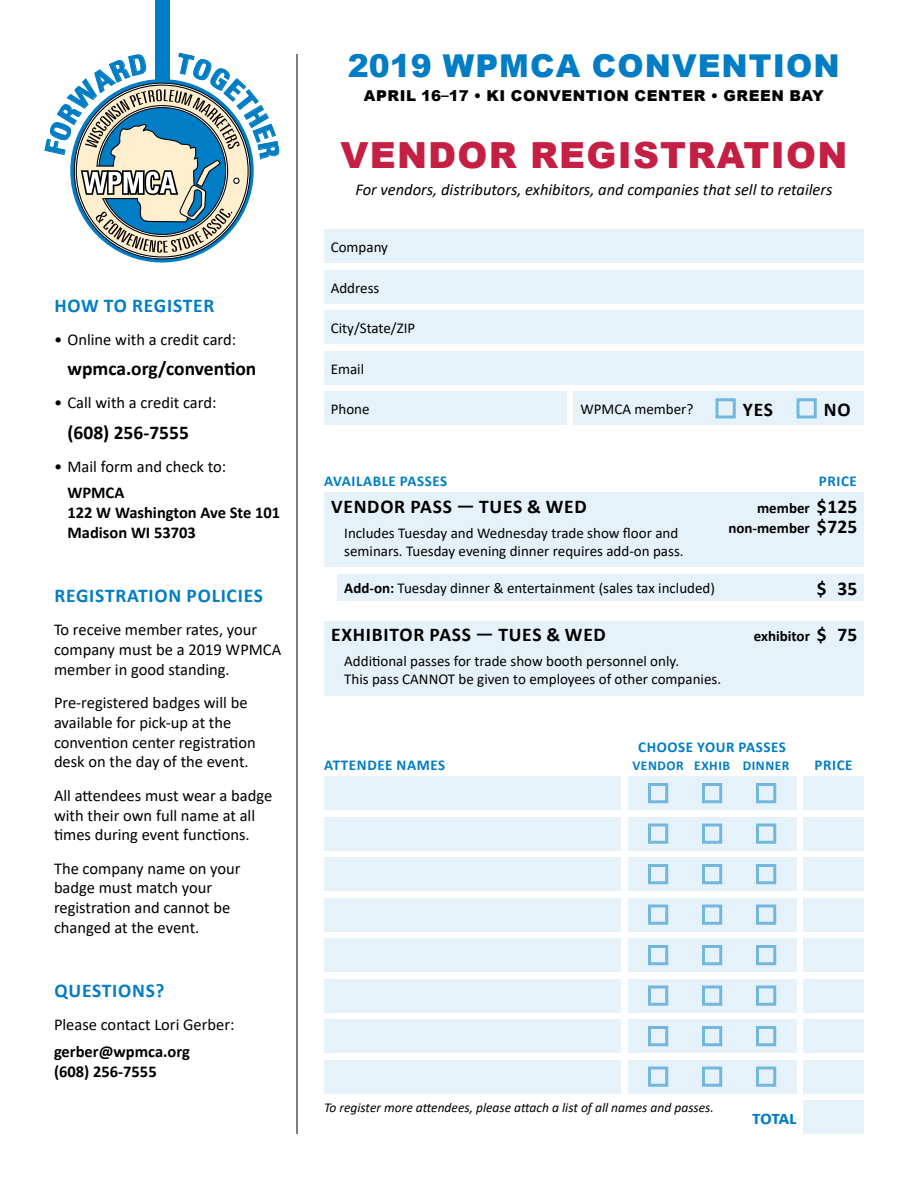
<style>
.page{position:relative;width:918px;height:1188px;background:#fff}
.page>*{position:absolute;margin:0;border:0;box-sizing:border-box;transform-origin:0 0}
.t1{font:900 36px "Arial";letter-spacing:.035em;color:#c51f43}
.t2{font:900 31.5px "Arial";letter-spacing:.035em;color:#007dc5}
.t3{font:700 19.5px "Calibri";letter-spacing:.03em;color:#000}
.t4{font:700 19.5px "Calibri";letter-spacing:.04em;color:#007dc5}
.t5{font:700 19.5px "Calibri";color:#000}
.t6{font:16.5px/19.8px "Calibri";color:#000}
.t7{font:700 16.5px/19.8px "Calibri";color:#000}
.t8{font:italic 16.5px "Calibri";color:#000}
.t9{font:15px/18px "Calibri";color:#000}
.t10{font:700 15px "Calibri";letter-spacing:.04em;color:#007dc5}
.t11{font:900 15px "Arial";letter-spacing:.035em;color:#000}
.t12{font:700 15px/20.2px "Calibri";color:#000;text-align:right}
.t13{font:italic 13.5px "Calibri";color:#000}
.t14{font:700 13.5px "Calibri";letter-spacing:.04em;color:#007dc5}
.s1{font-weight:700}
</style>
<div class="page">
<div style="left:574px;top:392px;width:290px;height:33px;background:#e6f2f9"></div>
<div style="left:324px;top:230px;width:540px;height:33px;background:#e6f2f9"></div>
<div style="left:324px;top:270px;width:540px;height:34px;background:#e6f2f9"></div>
<div style="left:324px;top:310px;width:540px;height:34px;background:#e6f2f9"></div>
<div style="left:324px;top:351px;width:540px;height:34px;background:#e6f2f9"></div>
<div style="left:324px;top:621px;width:540px;height:74px;background:#e6f2f9"></div>
<div style="left:324px;top:493px;width:540px;height:74px;background:#e6f2f9"></div>
<div style="left:338px;top:574px;width:526px;height:27px;background:#e6f2f9"></div>
<svg style="left:628px;top:776px;width:168px;height:34px;background:#d9ebf6"></svg>
<div style="left:324px;top:857px;width:297px;height:34px;background:#e6f2f9"></div>
<div style="left:324px;top:898px;width:297px;height:34px;background:#e6f2f9"></div>
<div style="left:324px;top:938px;width:297px;height:34px;background:#e6f2f9"></div>
<div style="left:324px;top:979px;width:297px;height:33px;background:#e6f2f9"></div>
<div style="left:324px;top:1060px;width:297px;height:34px;background:#e6f2f9"></div>
<div style="left:324px;top:776px;width:297px;height:34px;background:#e6f2f9"></div>
<div style="left:324px;top:817px;width:297px;height:33px;background:#e6f2f9"></div>
<svg style="left:628px;top:817px;width:168px;height:33px;background:#d9ebf6"></svg>
<svg style="left:628px;top:857px;width:168px;height:34px;background:#d9ebf6"></svg>
<svg style="left:628px;top:898px;width:168px;height:34px;background:#d9ebf6"></svg>
<svg style="left:628px;top:938px;width:168px;height:34px;background:#d9ebf6"></svg>
<svg style="left:628px;top:979px;width:168px;height:33px;background:#d9ebf6"></svg>
<svg style="left:628px;top:1060px;width:168px;height:34px;background:#d9ebf6"></svg>
<div style="left:324px;top:1019px;width:297px;height:34px;background:#e6f2f9"></div>
<svg style="left:628px;top:1019px;width:168px;height:34px;background:#d9ebf6"></svg>
<div style="left:803px;top:857px;width:61px;height:34px;background:#e6f2f9"></div>
<div style="left:803px;top:898px;width:61px;height:34px;background:#e6f2f9"></div>
<div style="left:803px;top:938px;width:61px;height:34px;background:#e6f2f9"></div>
<div style="left:803px;top:979px;width:61px;height:33px;background:#e6f2f9"></div>
<div style="left:803px;top:1060px;width:61px;height:34px;background:#e6f2f9"></div>
<div style="left:803px;top:776px;width:61px;height:34px;background:#e6f2f9"></div>
<div style="left:803px;top:817px;width:61px;height:33px;background:#e6f2f9"></div>
<div style="left:803px;top:1019px;width:61px;height:34px;background:#e6f2f9"></div>
<div style="left:803px;top:1100px;width:61px;height:34px;background:#e6f2f9"></div>
<div style="left:324px;top:392px;width:243px;height:33px;background:#e6f2f9"></div>
<hr style="left:297px;top:54px;width:1px;height:1080px;background:#000">
<div style="left:155px;top:0;width:14px;height:88px;background:#007dc5"></div>
<svg style="left:45px;top:51px;width:235px;height:202px"></svg>
<p class="t4" style="left:54px;top:291px;width:123px">HOW TO REGISTER</p>
<p class="t6" style="left:54px;top:329px;width:184px">• Online with a credit card:</p>
<p class="t3" style="left:68px;top:355px;width:190px">WPMCA.ORG/CONVENTION</p>
<p class="t6" style="left:54px;top:393px;width:164px">• Call with a credit card:</p>
<p class="t5" style="left:68px;top:418px;width:123px">(608) 256-7555</p>
<p class="t6" style="left:54px;top:456px;width:174px">• Mail form and check to:</p>
<p class="t7" style="left:67px;top:483px;width:214px">WPMCA<br>122 W WASHINGTON AVE STE 101<br>MADISON WI 53703</p>
<p class="t4" style="left:54px;top:582px;width:46px">REGISTRATIO</p>
<p class="t4" style="left:169px;top:582px;width:78px">N POLICIES</p>
<p class="t6" style="left:54px;top:619px;width:229px">To receive member rates, your company must be a 2019 WPMCA member in good standing.</p>
<p class="t6" style="left:54px;top:692px;width:203px">Pre-registered badges will be available for pick-up at the convention center registration desk on the day of the event.</p>
<p class="t6" style="left:54px;top:785px;width:220px">All attendees must wear a badge with their own full name at all times during event functions.</p>
<p class="t6" style="left:54px;top:858px;width:188px">The company name on your badge must match your registration and cannot be changed at the event.</p>
<p class="t4" style="left:54px;top:977px;width:26px">QUESTIO</p>
<p class="t4" style="left:132px;top:977px;width:34px">NS?</p>
<p class="t6" style="left:54px;top:1014px;width:182px">Please contact Lori Gerber:</p>
<p class="t7" style="left:54px;top:1041px;width:137px">GERBER@WPMCA.ORG (608) 256-7555</p>
<h2 class="t2" style="left:348px;top:42px;width:296px">2019 WPMCA CONVENTION</h2>
<p class="t11" style="left:364px;top:85px;width:462px">APRI L 16–17 • KI CONVENTION CENTER • GREEN BAY</p>
<h1 class="t1" style="left:340px;top:129px;width:508px">VENDOR REGISTRATION</h1>
<p class="t8" style="left:355px;top:178px;width:479px">For vendors, distributors, exhibitors, and companies that sell to retailers</p>
<p class="t9" style="left:331px;top:238px;width:59px">Company</p>
<p class="t9" style="left:331px;top:278px;width:50px">Address</p>
<p class="t9" style="left:331px;top:319px;width:86px">City/State/ZIP</p>
<p class="t9" style="left:331px;top:359px;width:35px">Email</p>
<p class="t9" style="left:331px;top:400px;width:40px">Phone</p>
<p class="t9" style="left:580px;top:400px;width:114px">WPMCA member?</p>
<p class="t3" style="left:743px;top:395px;width:32px">YES</p>
<p class="t3" style="left:824px;top:395px;width:28px">NO</p>
<p class="t10" style="left:324px;top:470px;width:125px">AVAILABLE PASSES</p>
<p class="t10" style="left:819px;top:470px;width:40px">PRICE</p>
<p class="t3" style="left:331px;top:493px;width:50px">VENDOR</p>
<p class="t3" style="left:410px;top:493px;width:22px">PASS</p>
<p class="t3" style="left:457px;top:493px;width:131px">— TUES &amp; WED</p>
<p class="t3" style="left:817px;top:493px;width:42px">$125</p>
<p class="t9" style="left:344px;top:523px;width:341px">Includes Tuesday and Wednesday trade show floor and seminars. Tuesday evening dinner requires add-on pass.</p>
<p class="t9" style="left:344px;top:579px;width:372px"><span class="s1">ADD-ON:</span> Tuesday dinner &amp; entertainment (sales tax included)</p>
<p class="t3" style="left:817px;top:574px;width:42px">$ 35</p>
<p class="t12" style="left:728px;top:498px;width:83px">MEMBER<br>NON-MEMBER</p>
<p class="t3" style="left:817px;top:513px;width:42px">$725</p>
<p class="t3" style="left:331px;top:621px;width:276px">EXHIBITOR PASS — TUES &amp; WED</p>
<p class="t3" style="left:817px;top:621px;width:42px">$ 75</p>
<p class="t9" style="left:344px;top:652px;width:378px">Additional passes for trade show booth personnel only.<br>This pass CANNOT be given to employees of other companies.</p>
<p class="t12" style="left:754px;top:626px;width:58px">EXHIBITOR</p>
<p class="t10" style="left:638px;top:736px;width:19px">CHOOSE</p>
<p class="t10" style="left:697px;top:736px;width:19px">YOUR</p>
<p class="t10" style="left:739px;top:736px;width:9px">PASSES</p>
<p class="t10" style="left:324px;top:754px;width:9px">ATTE</p>
<p class="t10" style="left:357px;top:754px;width:20px">NDEE</p>
<p class="t10" style="left:397px;top:754px;width:42px">NAMES</p>
<p class="t14" style="left:632px;top:755px;width:35px">VENDOR</p>
<p class="t14" style="left:694px;top:755px;width:89px">EXHIB DINNER</p>
<p class="t10" style="left:815px;top:754px;width:40px">PRICE</p>
<p class="t13" style="left:324px;top:1098px;width:391px">To register more attendees, please attach a list of all names and passes.</p>
<p class="t4" style="left:752px;top:1104px;width:46px">TOTAL</p>
</div>
